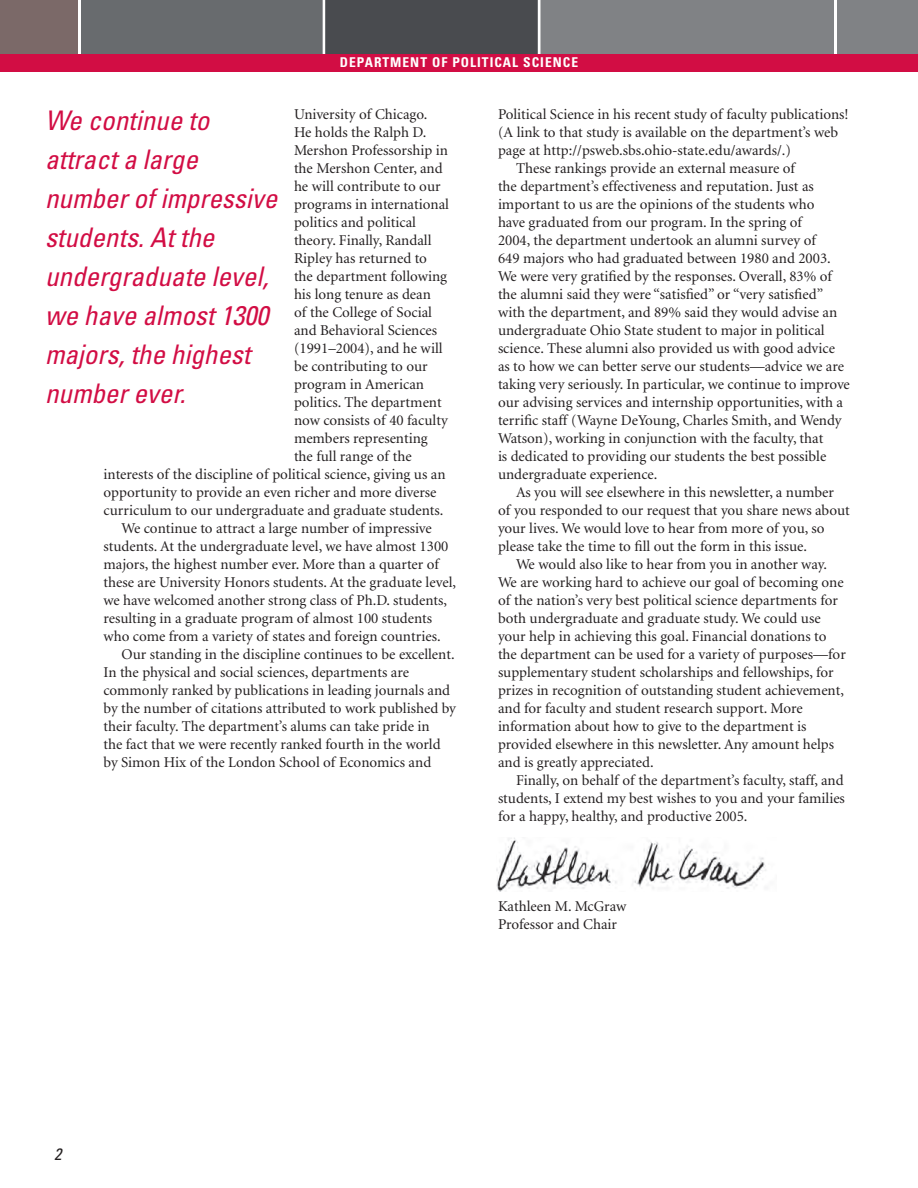
<style>
.page{position:relative;width:918px;height:1188px;background:#fff}
.page>*{position:absolute;margin:0;border:0;box-sizing:border-box;transform-origin:0 0}
.PS_callout{font:italic condensed 27px/39px "Univers";color:#d20d44}
.PS_callout-2{font:italic condensed 16.5px "Univers";color:#231f20}
.PS_body{font:15px/18px "Minion";color:#231f20}
.PS_body_first_par{font:15px "Minion";color:#231f20}
.t1{font:700 condensed 13.5px "Univers";letter-spacing:.075em;color:#fff}
</style>
<div class="page">
<div style="left:0;top:0;width:918px;height:54px;background:#808285"></div>
<hr style="left:322px;top:0;width:3px;height:84px;background:#fff">
<hr style="left:537px;top:0;width:3px;height:84px;background:#fff">
<hr style="left:834px;top:0;width:3px;height:78px;background:#fff">
<hr style="left:78px;top:0;width:3px;height:81px;background:#fff">
<div style="left:81px;top:0;width:241px;height:54px;background:#686b6e"></div>
<div style="left:326px;top:0;width:212px;height:54px;background:#494b4f"></div>
<img style="left:496px;top:838px;width:270px;height:54px">
<div style="left:0;top:54px;width:918px;height:18px;background:#d20d44"></div>
<div style="left:0;top:0;width:78px;height:54px;background:#7b6968"></div>
<p class="t1" style="left:340px;top:54px;width:240px">DEPARTMENT OF POLITICAL SCIENCE</p>
<p class="PS_body" style="left:294px;top:106px;width:135px">University of Chicago.</p>
<p class="PS_body" style="left:294px;top:124px;width:134px">He holds the Ralph D.</p>
<p class="PS_body" style="left:294px;top:142px;width:155px">Mershon Professorship in</p>
<p class="PS_body" style="left:294px;top:160px;width:150px">the Mershon Center, and</p>
<p class="PS_body" style="left:294px;top:178px;width:148px">he will contribute to our</p>
<p class="PS_body" style="left:294px;top:196px;width:157px">programs in international</p>
<p class="PS_body" style="left:294px;top:214px;width:124px">politics and political</p>
<p class="PS_body" style="left:294px;top:232px;width:139px">theory. Finally, Randall</p>
<p class="PS_body" style="left:294px;top:250px;width:135px">Ripley has returned to</p>
<p class="PS_body" style="left:294px;top:268px;width:155px">the department following</p>
<p class="PS_body" style="left:294px;top:286px;width:138px">his long tenure as dean</p>
<p class="PS_body" style="left:294px;top:304px;width:140px">of the College of Social</p>
<p class="PS_body" style="left:294px;top:322px;width:145px">and Behavioral Sciences</p>
<p class="PS_body" style="left:294px;top:340px;width:150px">(1991–2004), and he will</p>
<p class="PS_body" style="left:294px;top:358px;width:135px">be contributing to our</p>
<p class="PS_body" style="left:294px;top:376px;width:132px">program in American</p>
<p class="PS_body" style="left:294px;top:394px;width:149px">politics. The department</p>
<p class="PS_body" style="left:294px;top:412px;width:155px">now consists of 40 faculty</p>
<p class="PS_body" style="left:294px;top:430px;width:135px">members representing</p>
<p class="PS_body" style="left:294px;top:448px;width:119px">the full range of the</p>
<p class="PS_body" style="left:104px;top:466px;width:344px">interests of the discipline of political science, giving us an</p>
<p class="PS_body" style="left:104px;top:484px;width:335px">opportunity to provide an even richer and more diverse</p>
<p class="PS_body" style="left:104px;top:502px;width:342px">curriculum to our undergraduate and graduate students.</p>
<p class="PS_body" style="left:104px;top:520px;width:354px;text-indent:18px">We continue to attract a large number of impressive students. At the undergraduate level, we have almost 1300 majors, the highest number ever. More than a quarter of these are University Honors students. At the graduate level, we have welcomed another strong class of Ph.D. students, resulting in a graduate program of almost 100 students who come from a variety of states and foreign countries.</p>
<p class="PS_body" style="left:104px;top:646px;width:354px;text-indent:18px">Our standing in the discipline continues to be excellent.<br>In the physical and social sciences, departments are commonly ranked by publications in leading journals and by the number of citations attributed to work published by their faculty. The department’s alums can take pride in<br>the fact that we were recently ranked fourth in the world by Simon Hix of the London School of Economics and</p>
<p class="PS_callout" style="left:45px;top:100px;width:234px">We continue to attract a large number of impressive students. At the undergraduate level, we have almost 1300 majors, the highest number ever.</p>
<p class="PS_body" style="left:498px;top:106px;width:352px">Political Science in his recent study of faculty publications! (A link to that study is available on the department’s web page at http://psweb.sbs.ohio-state.edu/awards/.)</p>
<p class="PS_body" style="left:498px;top:160px;width:353px;text-indent:18px">These rankings provide an external measure of<br>the department’s effectiveness and reputation. Just as important to us are the opinions of the students who<br>have graduated from our program. In the spring of<br>2004, the department undertook an alumni survey of<br>649 majors who had graduated between 1980 and 2003.<br>We were very gratified by the responses. Overall, 83% of the alumni said they were “satisfied” or “very satisfied” with the department, and 89% said they would advise an undergraduate Ohio State student to major in political science. These alumni also provided us with good advice as to how we can better serve our students—advice we are taking very seriously. In particular, we continue to improve our advising services and internship opportunities, with a terrific staff (Wayne DeYoung, Charles Smith, and Wendy Watson), working in conjunction with the faculty, that<br>is dedicated to providing our students the best possible undergraduate experience.</p>
<p class="PS_body" style="left:498px;top:484px;width:353px;text-indent:18px">As you will see elsewhere in this newsletter, a number of you responded to our request that you share news about your lives. We would love to hear from more of you, so please take the time to fill out the form in this issue.</p>
<p class="PS_body" style="left:498px;top:556px;width:349px;text-indent:18px">We would also like to hear from you in another way.<br>We are working hard to achieve our goal of becoming one of the nation’s very best political science departments for both undergraduate and graduate study. We could use your help in achieving this goal. Financial donations to the department can be used for a variety of purposes—for supplementary student scholarships and fellowships, for prizes in recognition of outstanding student achievement, and for faculty and student research support. More information about how to give to the department is provided elsewhere in this newsletter. Any amount helps and is greatly appreciated.</p>
<p class="PS_body" style="left:498px;top:772px;width:348px;text-align:justify;text-indent:18px">Finally, on behalf of the department’s faculty, staff, and students, I extend my best wishes to you and your families for a happy, healthy, and productive 2005.</p>
<p class="PS_body_first_par" style="left:498px;top:899px;width:130px">Kathleen M. McGraw</p>
<p class="PS_body_first_par" style="left:498px;top:917px;width:121px">Professor and Chair</p>
<p class="PS_callout-2" style="left:54px;top:1144px;width:9px">2</p>
</div>
